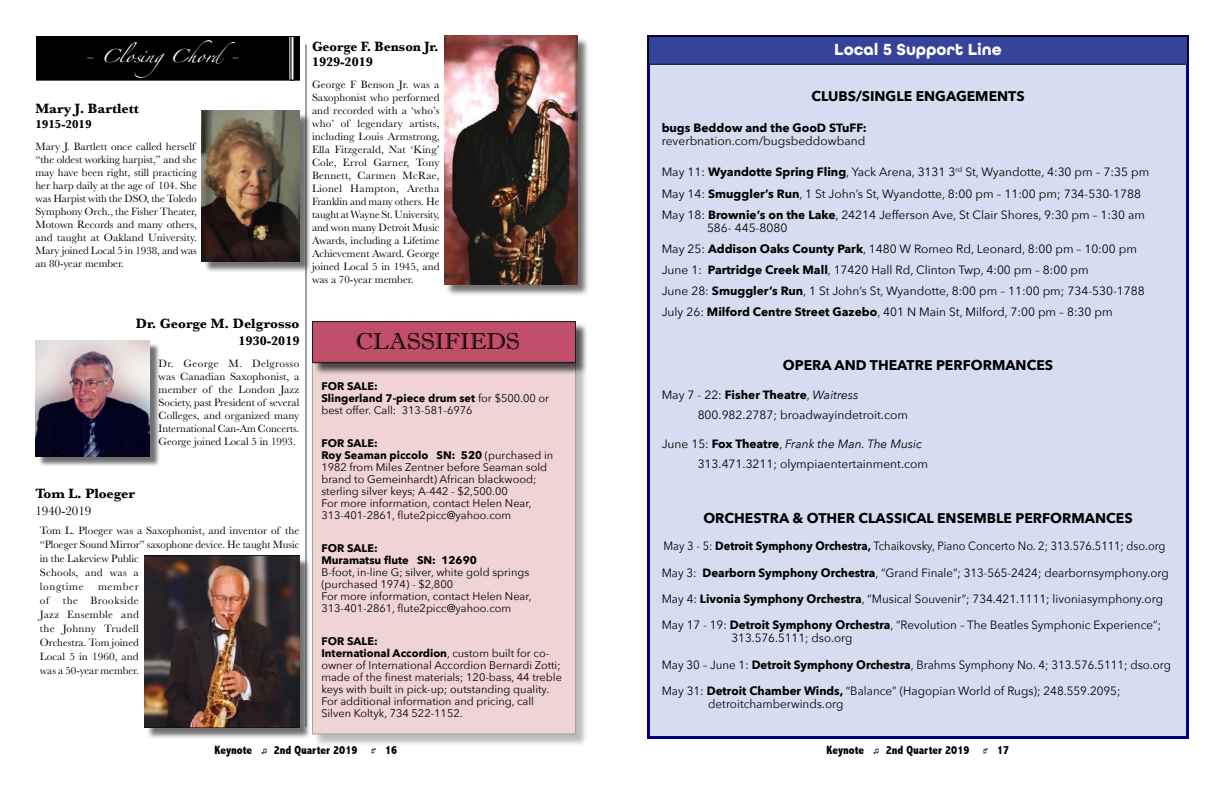
<style>
.page{position:relative;width:1224px;height:792px;background:#fff}
.page>*{position:absolute;margin:0;border:0;box-sizing:border-box;transform-origin:0 0}
.t1{font:23px "Imprint MT Shadow";color:#000}
.t2{font:700 17px "All Round Gothic";color:#fff}
.t3{font:700 14px "Avenir Next";color:#000}
.t4{font:700 14px "Baskerville";color:#000}
.t5{font:700 14px "Baskerville";color:#000;scale:.96 1}
.t6{font:700 13px "Baskerville";color:#000}
.t7{font:13px "Baskerville";color:#000}
.t8{font:12px/21px "Avenir Next";color:#000}
.t9{font:12px "Avenir Next";color:#000;scale:.96 1}
.t10{font:12px "Avenir Next";color:#000;scale:.92 1}
.t11{font:800 condensed 12px "Abadi";color:#000}
.t12{font:700 12px "Avenir Next";color:#000}
.t13{font:700 12px "Baskerville";color:#000}
.t14{font:11.9px "Zapfino";letter-spacing:-.01em;color:#fff;scale:1.18 1}
.t15{font:11px/13px "Baskerville";color:#000;text-align:justify}
.t16{font:11px/12px "Avenir Next";color:#000}
.t17{font:700 11px/12px "Avenir Next";color:#000}
.s1{font-weight:700}
.s2{font-style:italic}
</style>
<div class="page">
<div style="left:313px;top:364px;width:276px;height:383px;background:#000;opacity:.75"></div>
<div style="left:312px;top:363px;width:264px;height:371px;background:#f0d4d5"></div>
<div style="left:204px;top:113px;width:108px;height:160px;background:#000;opacity:.56"></div>
<img style="left:201px;top:111px;width:98px;height:151px">
<div style="left:38px;top:342px;width:122px;height:125px;background:#000;opacity:.56"></div>
<img style="left:35px;top:341px;width:115px;height:116px">
<div style="left:146px;top:558px;width:165px;height:181px;background:#000;opacity:.56"></div>
<img style="left:145px;top:556px;width:154px;height:171px">
<div style="left:36px;top:36px;width:264px;height:44px;background:#000"></div>
<div style="left:36px;top:36px;width:264px;height:45px;border:1px solid #000"></div>
<hr style="left:290px;top:37px;width:1px;height:43px;background:#fff">
<div style="left:445px;top:37px;width:144px;height:260px;background:#000;opacity:.56"></div>
<img style="left:444px;top:36px;width:133px;height:248px">
<hr style="left:306px;top:45px;width:1px;height:682px;background:#414042">
<div style="left:313px;top:322px;width:276px;height:54px;background:#000;opacity:.75"></div>
<div style="left:312px;top:322px;width:264px;height:40px;background:#c14f6a"></div>
<div style="left:312px;top:321px;width:264px;height:42px;border:1px solid #000"></div>
<div style="left:647px;top:35px;width:542px;height:704px;background:#d6ddf0;border:3px solid #000080"></div>
<div style="left:648px;top:36px;width:540px;height:28px;background:#36439b"></div>
<div style="left:648px;top:36px;width:540px;height:29px;border:1px solid #000"></div>
<svg style="left:984px;top:748px;width:4px;height:5px"></svg>
<svg style="left:874px;top:748px;width:4px;height:5px"></svg>
<svg style="left:372px;top:748px;width:4px;height:5px"></svg>
<svg style="left:262px;top:748px;width:4px;height:5px"></svg>
<p class="t14" style="left:83px;top:51px;width:134px">- ClosingChord-</p>
<p class="t4" style="left:35px;top:98px;width:105px">Mary J. Bartlett</p>
<p class="t13" style="left:35px;top:115px;width:58px">1915-2019</p>
<p class="t15" style="left:35px;top:140px;width:163px;text-align:left">Mary J. Bartlett once called herself “the oldest working harpist,” and she may have been right, still practicing her harp daily at the age of 104. She was Harpist with the DSO, the Toledo Symphony Orch., the Fisher Theater, Motown Records and many others, and taught at Oakland University.<br>Mary joined Local 5 in 1938, and was an 80-year member.</p>
<p class="t5" style="left:312px;top:37px;width:133px">George F. Benson Jr.</p>
<p class="t6" style="left:312px;top:53px;width:62px">1929-2019</p>
<p class="t15" style="left:312px;top:78px;width:129px">George F Benson Jr. was a Saxophonist who performed and recorded with a ‘who’s who’ of legendary artists, including Louis Armstrong, Ella Fitzgerald, Nat ‘King’ Cole, Errol Garner, Tony Bennett, Carmen McRae, Lionel Hampton, Aretha Franklin and many others. He taught at Wayne St. University, and won many Detroit Music Awards, including a Lifetime Achievement Award. George joined Local 5 in 1945, and was a 70-year member.</p>
<p class="t4" style="left:136px;top:314px;width:165px">Dr. George M. Delgrosso</p>
<p class="t6" style="left:239px;top:332px;width:62px">1930-2019</p>
<p class="t15" style="left:159px;top:357px;width:142px">Dr. George M. Delgrosso was Canadian Saxophonist, a member of the London Jazz Society, past President of several Colleges, and organized many International Can-Am Concerts.<br>George joined Local 5 in 1993.</p>
<p class="t4" style="left:35px;top:483px;width:101px">Tom L. Ploeger</p>
<p class="t7" style="left:35px;top:503px;width:58px">1940-2019</p>
<p class="t15" style="left:40px;top:523px;width:261px;line-height:14px;text-align:left">Tom L. Ploeger was a Saxophonist, and inventor of the “Ploeger Sound Mirror” saxophone device. He taught Music in the Lakeview Public<br>Schools, and was a<br>longtime</p>
<p class="t15" style="left:98px;top:580px;width:42px">member</p>
<p class="t15" style="left:40px;top:594px;width:11px">of</p>
<p class="t15" style="left:40px;top:593px;width:101px;line-height:14px;text-indent:23px">the Brookside Jazz Ensemble and the Johnny Trudell Orchestra. Tom joined Local 5 in 1960, and was a 50-year member.</p>
<h1 class="t1" style="left:356px;top:328px;width:166px">CLASSIFIEDS</h1>
<p class="t16" style="left:321px;top:380px;width:229px"><span class="s1">FOR SALE:<br>Slingerland 7-piece drum set</span> for $500.00 or best offer. Call: 313-581-6976</p>
<p class="t16" style="left:321px;top:437px;width:233px"><span class="s1">FOR SALE:<br>Roy Seaman piccolo SN: 520</span> (purchased in 1982 from Miles Zentner before Seaman sold brand to Gemeinhardt) African blackwood; sterling silver keys; A-442 - $2,500.00<br>For more information, contact Helen Near, 313-401-2861, flute2picc@yahoo.com</p>
<p class="t17" style="left:321px;top:542px;width:157px">FOR SALE:<br>Muramatsu flute SN: 12690</p>
<p class="t16" style="left:321px;top:566px;width:212px">B-foot, in-line G; silver, white gold springs (purchased 1974) - $2,800<br>For more information, contact Helen Near, 313-401-2861, flute2picc@yahoo.com</p>
<p class="t16" style="left:321px;top:635px;width:242px"><span class="s1">FOR SALE:<br>International Accordion</span>, custom built for co&shy;owner of International Accordion Bernardi Zotti; made of the finest materials; 120-bass, 44 treble keys with built in pick-up; outstanding quality.<br>For additional information and pricing, call Silven Koltyk, 734 522-1152.</p>
<h2 class="t2" style="left:834px;top:39px;width:169px">Local 5 Support Line</h2>
<p class="t3" style="left:811px;top:84px;width:215px">CLUBS/SINGLE ENGAGEMENTS</p>
<p class="t12" style="left:662px;top:118px;width:207px">bugs Beddow and the GooD STuFF:</p>
<p class="t8" style="left:662px;top:130px;width:205px">reverbnation.com/bugsbeddowband</p>
<p class="t8" style="left:662px;top:161px;width:489px;line-height:21.5px">May 11: <span class="s1">Wyandotte Spring Fling</span>, Yack Arena, 3131 3<sup>rd</sup> St, Wyandotte, 4:30 pm – 7:35 pm<br>May 14: <span class="s1">Smuggler’s Run</span>, 1 St John’s St, Wyandotte, 8:00 pm – 11:00 pm; 734-530-1788<br>May 18: <span class="s1">Brownie’s on the Lake</span>, 24214 Jefferson Ave, St Clair Shores, 9:30 pm – 1:30 am</p>
<p class="t8" style="left:662px;top:217px;width:485px;text-indent:45px">586- 445-8080<br>May 25: <span class="s1">Addison Oaks County Park</span>, 1480 W Romeo Rd, Leonard, 8:00 pm – 10:00 pm June 1: <span class="s1">Partridge Creek Mall</span>, 17420 Hall Rd, Clinton Twp, 4:00 pm – 8:00 pm<br>June 28: <span class="s1">Smuggler’s Run</span>, 1 St John’s St, Wyandotte, 8:00 pm – 11:00 pm; 734-530-1788<br>July 26: <span class="s1">Milford Centre Street Gazebo</span>, 401 N Main St, Milford, 7:00 pm – 8:30 pm</p>
<p class="t3" style="left:783px;top:353px;width:272px">OPERA AND THEATRE PERFORMANCES</p>
<p class="t8" style="left:698px;top:384px;width:212px;line-height:20px;text-indent:-36px">May 7 - 22: <span class="s1">Fisher Theatre</span>, <span class="s2">Waitress<br></span>800.982.2787; broadwayindetroit.com</p>
<p class="t8" style="left:698px;top:433px;width:232px;line-height:20px;text-indent:-36px">June 15: <span class="s1">Fox Theatre</span>, <span class="s2">Frank the Man. The Music<br></span>313.471.3211; olympiaentertainment.com</p>
<p class="t3" style="left:703px;top:506px;width:431px">ORCHESTRA &amp; OTHER CLASSICAL ENSEMBLE PERFORMANCES</p>
<p class="t10" style="left:663px;top:536px;width:547px">May 3 - 5: <span class="s1">Detroit Symphony Orchestra,</span> Tchaikovsky, Piano Concerto No. 2; 313.576.5111; dso.org</p>
<p class="t9" style="left:662px;top:562px;width:530px">May 3: <span class="s1">Dearborn Symphony Orchestra</span>, “Grand Finale”; 313-565-2424; dearbornsymphony.org</p>
<p class="t8" style="left:662px;top:588px;width:503px">May 4: <span class="s1">Livonia Symphony Orchestra</span>, “Musical Souvenir”; 734.421.1111; livoniasymphony.org</p>
<p class="t8" style="left:732px;top:618px;width:431px;line-height:12.9px;text-indent:-70px">May 17 - 19: <span class="s1">Detroit Symphony Orchestra</span>, “Revolution – The Beatles Symphonic Experience”;<br>313.576.5111; dso.org</p>
<p class="t9" style="left:662px;top:655px;width:532px">May 30 – June 1: <span class="s1">Detroit Symphony Orchestra</span>, Brahms Symphony No. 4; 313.576.5111; dso.org</p>
<p class="t8" style="left:708px;top:684px;width:414px;line-height:12.9px;text-indent:-47px">May 31: <span class="s1">Detroit Chamber Winds,</span> “Balance” (Hagopian World of Rugs); 248.559.2095; detroitchamberwinds.org</p>
<p class="t11" style="left:215px;top:743px;width:39px">Keynote</p>
<p class="t11" style="left:274px;top:743px;width:85px">2nd Quarter 2019</p>
<p class="t11" style="left:385px;top:743px;width:14px">16</p>
<p class="t11" style="left:827px;top:743px;width:39px">Keynote</p>
<p class="t11" style="left:886px;top:743px;width:85px">2nd Quarter 2019</p>
<p class="t11" style="left:997px;top:743px;width:14px">17</p>
</div>
